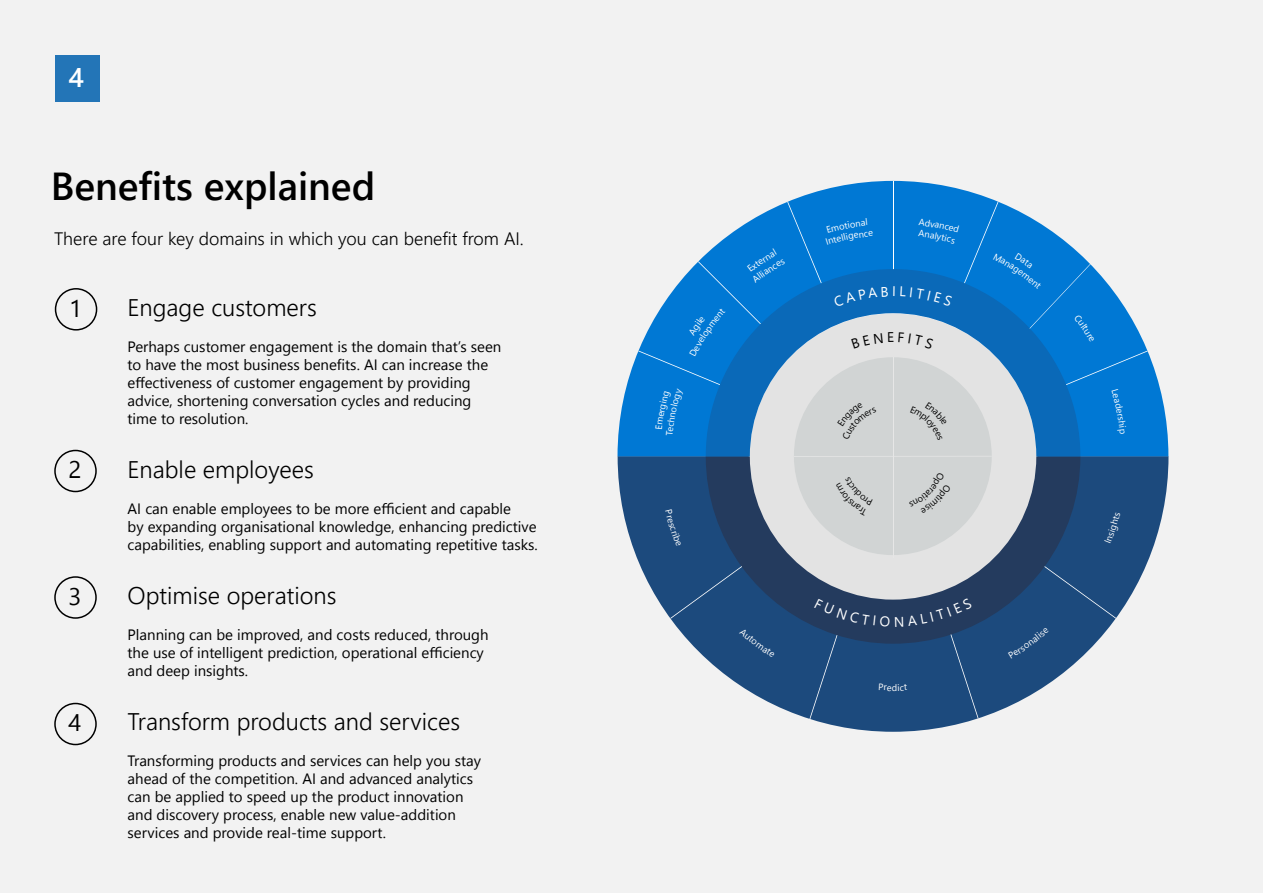
<style>
.page{position:relative;width:1263px;height:893px;background:#f2f2f2}
.page>*{position:absolute;margin:0;border:0;box-sizing:border-box;transform-origin:0 0}
.t1{font:600 39px "Segoe UI";color:#000}
.t2{font:600 27px "Segoe UI";color:#fff}
.t3{font:300 24px "Segoe UI";color:#000}
.t4{font:24px "Segoe UI";color:#000}
.t5{font:300 18px "Segoe UI";color:#000}
.t6{font:15px/18px "Segoe UI";color:#000}
.t7{font:9.3px "Segoe UI";color:#fff}
</style>
<div class="page">
<div style="left:55px;top:288px;width:42px;height:43px;border:2px solid #000;border-radius:50%"></div>
<div style="left:54px;top:450px;width:43px;height:42px;border:2px solid #000;border-radius:50%"></div>
<div style="left:54px;top:576px;width:43px;height:43px;border:2px solid #000;border-radius:50%"></div>
<div style="left:54px;top:703px;width:43px;height:42px;border:2px solid #000;border-radius:50%"></div>
<svg style="left:618px;top:456px;width:550px;height:276px;fill:#1c4a7d"></svg>
<svg style="left:617px;top:181px;width:551px;height:275px"></svg>
<svg style="left:706px;top:456px;width:374px;height:188px"></svg>
<hr style="left:893px;top:357px;width:1px;height:201px;background:#e6e6e6">
<hr style="left:893px;top:181px;width:1px;height:88px;background:#fff">
<hr style="left:794px;top:456px;width:198px;height:1px;background:#e6e6e6">
<svg style="left:706px;top:440px;width:374px;height:16px;fill:#d1d4d4"></svg>
<div style="left:1044px;top:566px;width:72px;height:53px;background:#1c4a7d"></div>
<div style="left:950px;top:634px;width:28px;height:84px;background:#1c4a7d"></div>
<div style="left:809px;top:635px;width:28px;height:84px;background:#1c4a7d"></div>
<div style="left:670px;top:566px;width:72px;height:53px;background:#1c4a7d"></div>
<div style="left:55px;top:55px;width:45px;height:46px;background:#2375b7"></div>
<div style="left:909px;top:473px;width:42px;height:40px;background:#d1d4d4"></div>
<svg style="left:836px;top:477px;width:37px;height:38px"></svg>
<svg style="left:1104px;top:512px;width:16px;height:31px"></svg>
<svg style="left:1008px;top:628px;width:41px;height:30px"></svg>
<svg style="left:879px;top:684px;width:12px;height:7px"></svg>
<svg style="left:898px;top:684px;width:9px;height:7px"></svg>
<svg style="left:739px;top:628px;width:36px;height:29px"></svg>
<svg style="left:665px;top:510px;width:16px;height:37px"></svg>
<div style="left:814px;top:598px;width:158px;height:29px;background:#243b5e"></div>
<svg style="left:638px;top:202px;width:510px;height:238px"></svg>
<h2 class="t2" style="left:68px;top:57px;width:17px">4</h2>
<h1 class="t1" style="left:51px;top:157px;width:326px">Benefits explained</h1>
<p class="t5" style="left:54px;top:225px;width:471px">There are four key domains in which you can benefit from AI.</p>
<h3 class="t4" style="left:69px;top:290px;width:14px">1</h3>
<h3 class="t4" style="left:69px;top:452px;width:14px">2</h3>
<h3 class="t4" style="left:69px;top:578px;width:14px">3</h3>
<h3 class="t4" style="left:69px;top:705px;width:14px">4</h3>
<h3 class="t3" style="left:128px;top:290px;width:191px">Engage customers</h3>
<p class="t6" style="left:128px;top:337px;width:375px">Perhaps customer engagement is the domain that’s seen to have the most business benefits. AI can increase the effectiveness of customer engagement by providing advice, shortening conversation cycles and reducing time to resolution.</p>
<h3 class="t3" style="left:128px;top:452px;width:188px">Enable employees</h3>
<p class="t6" style="left:128px;top:499px;width:412px">AI can enable employees to be more efficient and capable<br>by expanding organisational knowledge, enhancing predictive capabilities, enabling support and automating repetitive tasks.</p>
<h3 class="t3" style="left:128px;top:578px;width:210px">Optimise operations</h3>
<p class="t6" style="left:128px;top:625px;width:362px">Planning can be improved, and costs reduced, through the use of intelligent prediction, operational efficiency and deep insights.</p>
<h3 class="t3" style="left:128px;top:704px;width:334px">Transform products and services</h3>
<p class="t6" style="left:128px;top:751px;width:355px">Transforming products and services can help you stay ahead of the competition. AI and advanced analytics can be applied to speed up the product innovation and discovery process, enable new value-addition services and provide real-time support.</p>
<p class="t7" style="left:892px;top:680px;width:7px">d</p>
</div>
